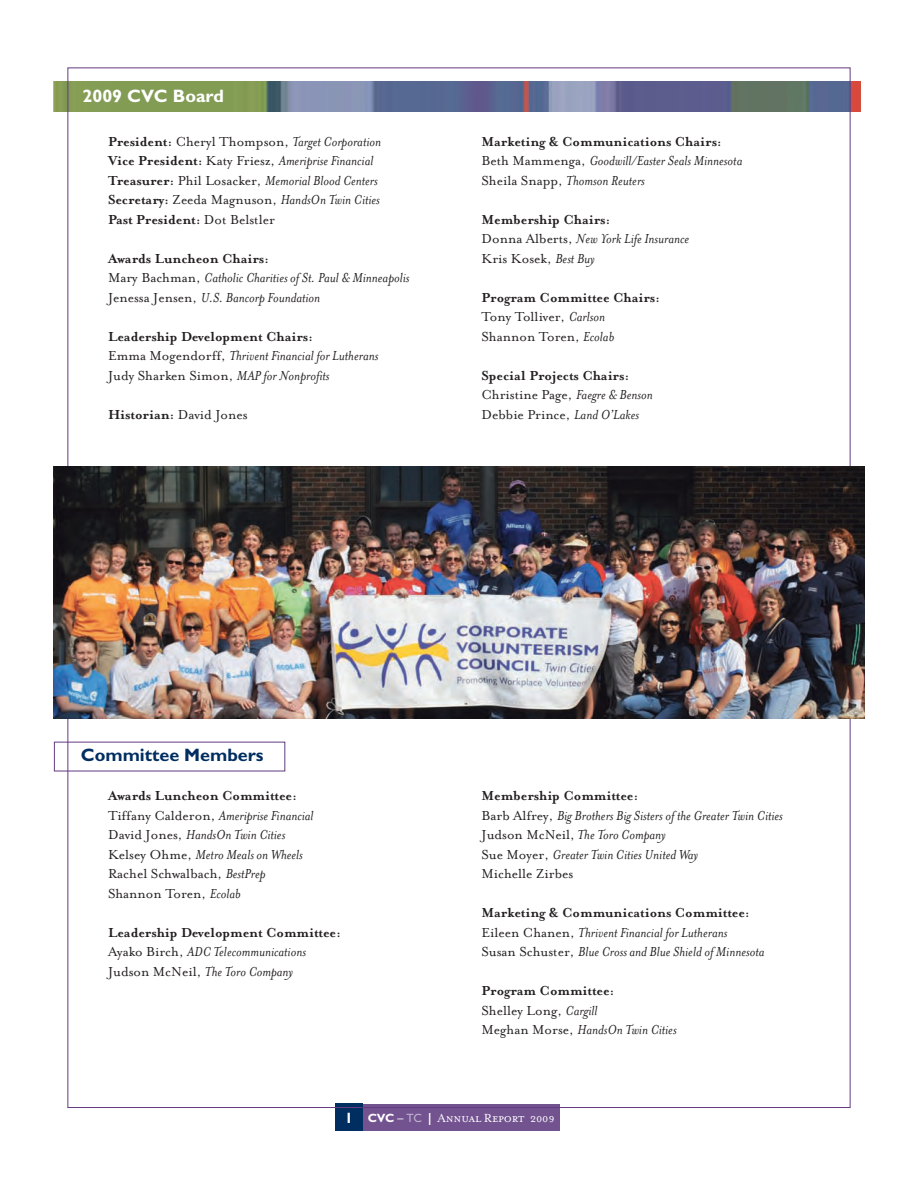
<style>
.page{position:relative;width:918px;height:1188px;background:#fff}
.page>*{position:absolute;margin:0;border:0;box-sizing:border-box;transform-origin:0 0}
.t1{font:700 18px "Gill Sans";color:#002e60}
.t2{font:700 18px "Gill Sans";color:#fff}
.t3{font:italic 15px/19.5px "Mrs Eaves";color:#231f20}
.t4{font:15px/19.5px "Mrs Eaves Roman";color:#231f20}
.t5{font:700 15px "Mrs Eaves";color:#231f20}
.t6{font:13.5px "Mrs Eaves Small Caps";letter-spacing:-.015em;color:#fff}
.s1{font-weight:700;font-style:normal}
.s2{font-family:"Mrs Eaves Roman";font-style:normal}
.s3{font-family:"Mrs Eaves";font-style:italic}
.s4{font-family:"Mrs Eaves Roman";font-weight:400}
.s5{font-family:"Gill Sans";font-weight:700;font-size:15px}
.s6{font-family:"Gill Sans";font-weight:700;font-size:12px}
.s7{font-family:"Gill Sans";font-size:12px}
.s8{font-family:"Gill Sans";font-size:12px;color:#c0b2cf}
</style>
<div class="page">
<img style="left:54px;top:81px;width:807px;height:30px">
<div style="left:362px;top:1104px;width:197px;height:27px;background:#72528f"></div>
<div style="left:335px;top:1104px;width:27px;height:27px;background:#002e60"></div>
<img style="left:54px;top:466px;width:810px;height:252px">
<p class="t2" style="left:82px;top:88px;width:143px">2009 CVC Board</p>
<p class="t3" style="left:108px;top:133px;width:275px"><span class="s1">President:</span> <span class="s2">Cheryl Thompson,</span> Target Corporation <span class="s1">Vice President:</span> <span class="s2">Katy Friesz,</span> Ameriprise Financial <span class="s1">Treasurer:</span> <span class="s2">Phil Losacker,</span> Memorial Blood Centers <span class="s1">Secretary:</span> <span class="s2">Zeeda Magnuson,</span> HandsOn Twin Cities <span class="s1">Past President:</span> <span class="s2">Dot Belstler</span></p>
<p class="t3" style="left:108px;top:250px;width:303px"><span class="s1">Awards Luncheon Chairs:<br></span><span class="s2">Mary Bachman,</span> Catholic Charities of St. Paul &amp; Minneapolis<br><span class="s2">Jenessa Jensen,</span> U.S. Bancorp Foundation</p>
<p class="t3" style="left:108px;top:328px;width:272px"><span class="s1">Leadership Development Chairs:<br></span><span class="s2">Emma Mogendorff,</span> Thrivent Financial for Lutherans</p>
<p class="t4" style="left:108px;top:367px;width:223px">Judy Sharken Simon, <span class="s3">MAP for Nonprofits</span></p>
<p class="t5" style="left:108px;top:409px;width:141px">Historian: <span class="s4">David Jones</span></p>
<p class="t3" style="left:482px;top:133px;width:262px"><span class="s1">Marketing &amp; Communications Chairs:<br></span><span class="s2">Beth Mammenga,</span> Goodwill/Easter Seals Minnesota<br><span class="s2">Sheila Snapp,</span> Thomson Reuters</p>
<p class="t3" style="left:482px;top:211px;width:209px"><span class="s1">Membership Chairs:<br></span><span class="s2">Donna Alberts,</span> New York Life Insurance</p>
<p class="t4" style="left:482px;top:250px;width:115px">Kris Kosek, <span class="s3">Best Buy</span></p>
<p class="t5" style="left:482px;top:292px;width:180px">Program Committee Chairs:</p>
<p class="t4" style="left:482px;top:308px;width:134px">Tony Tolliver, <span class="s3">Carlson<br></span>Shannon Toren, <span class="s3">Ecolab</span></p>
<p class="t5" style="left:482px;top:370px;width:149px">Special Projects Chairs:</p>
<p class="t4" style="left:482px;top:386px;width:173px">Christine Page, <span class="s3">Faegre &amp; Benson<br></span>Debbie Prince, <span class="s3">Land O’Lakes</span></p>
<p class="t1" style="left:81px;top:748px;width:184px">Committee Members</p>
<p class="t3" style="left:108px;top:788px;width:207px"><span class="s1">Awards Luncheon Committee:<br></span><span class="s2">Tiffany Calderon,</span> Ameriprise Financial <span class="s2">David Jones,</span> HandsOn Twin Cities <span class="s2">Kelsey Ohme,</span> Metro Meals on Wheels</p>
<p class="t4" style="left:108px;top:865px;width:159px">Rachel Schwalbach, <span class="s3">BestPrep<br></span>Shannon Toren, <span class="s3">Ecolab</span></p>
<p class="t3" style="left:108px;top:924px;width:234px"><span class="s1">Leadership Development Committee:<br></span><span class="s2">Ayako Birch,</span> ADC Telecommunications<br><span class="s2">Judson McNeil,</span> The Toro Company</p>
<p class="t3" style="left:482px;top:788px;width:303px"><span class="s1">Membership Committee:<br></span><span class="s2">Barb Alfrey,</span> Big Brothers Big Sisters of the Greater Twin Cities <span class="s2">Judson McNeil,</span> The Toro Company<br><span class="s2">Sue Moyer,</span> Greater Twin Cities United Way</p>
<p class="t4" style="left:482px;top:865px;width:93px">Michelle Zirbes</p>
<p class="t3" style="left:482px;top:905px;width:285px"><span class="s1">Marketing &amp; Communications Committee:<br></span><span class="s2">Eileen Chanen,</span> Thrivent Financial for Lutherans<br><span class="s2">Susan Schuster,</span> Blue Cross and Blue Shield of Minnesota</p>
<p class="t5" style="left:482px;top:986px;width:134px">Program Committee:</p>
<p class="t4" style="left:482px;top:1002px;width:118px">Shelley Long, <span class="s3">Cargill</span></p>
<p class="t3" style="left:482px;top:1022px;width:197px"><span class="s2">Meghan Morse,</span> HandsOn Twin Cities</p>
<p class="t6" style="left:345px;top:1109px;width:211px"><span class="s5">1</span> <span class="s6">CVC</span> <span class="s7">–</span> <span class="s8">TC</span> <span class="s6">|</span> Annual Report 2009</p>
</div>
